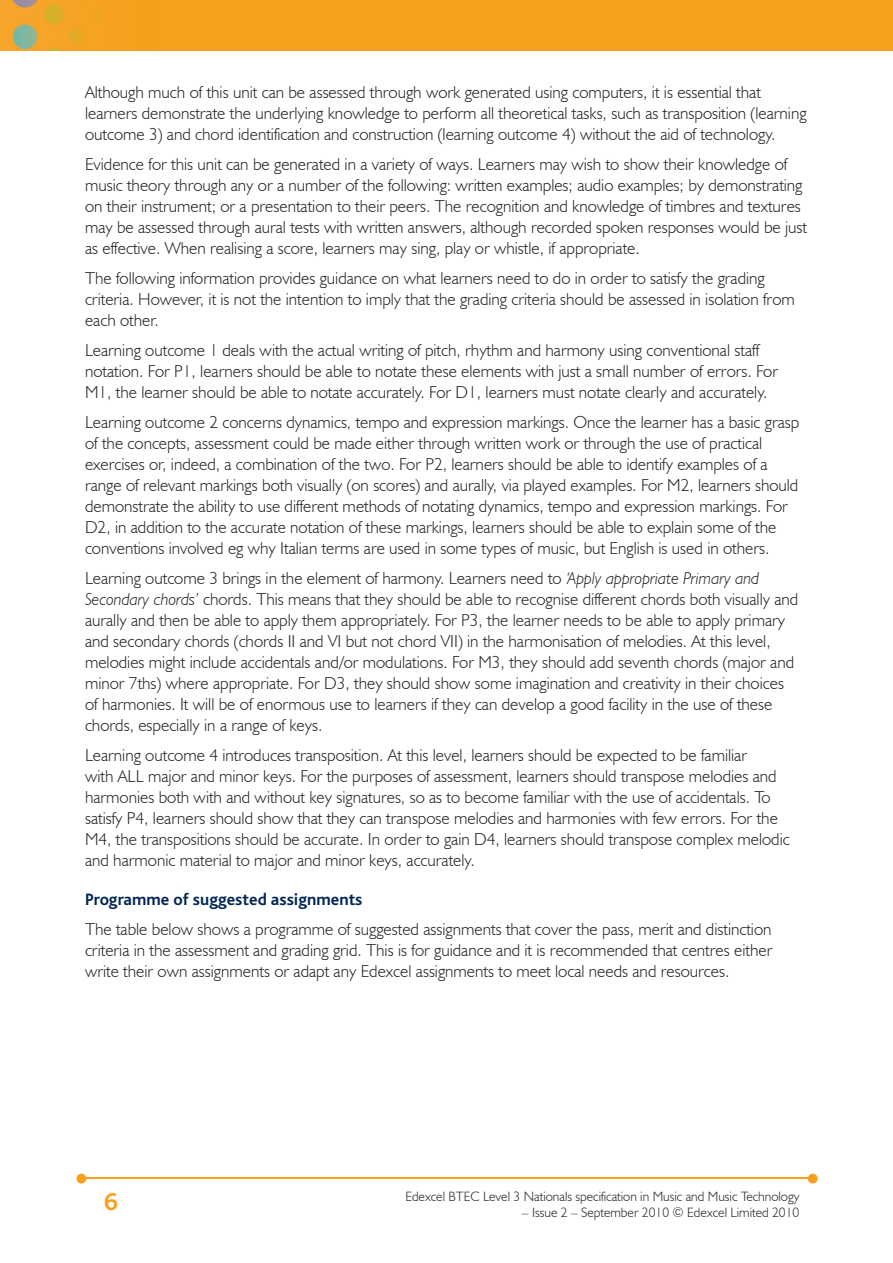
<style>
.page{position:relative;width:893px;height:1263px;background:#fff}
.page>*{position:absolute;margin:0;border:0;box-sizing:border-box;transform-origin:0 0}
.t1{font:700 25.5px "Bliss";color:#f6a01b}
.t2{font:300 17.25px/21px "Humanist 521 BT";color:#231f20}
.t3{font:700 17.25px "Bliss";color:#002556}
.t4{font:300 13.5px "Humanist 521 BT";color:#231f20}
.s1{font-style:italic}
</style>
<div class="page">
<img style="left:0;top:0;width:893px;height:51px">
<hr style="left:82px;top:1178px;width:728px;height:1px;background:#f6a01b">
<svg style="left:808px;top:1174px;width:10px;height:9px"></svg>
<svg style="left:77px;top:1174px;width:9px;height:9px"></svg>
<p class="t2" style="left:85px;top:81px;width:723px">Although much of this unit can be assessed through work generated using computers, it is essential that learners demonstrate the underlying knowledge to perform all theoretical tasks, such as transposition (learning outcome 3) and chord identification and construction (learning outcome 4) without the aid of technology.</p>
<p class="t2" style="left:85px;top:153px;width:724px">Evidence for this unit can be generated in a variety of ways. Learners may wish to show their knowledge of music theory through any or a number of the following: written examples; audio examples; by demonstrating on their instrument; or a presentation to their peers. The recognition and knowledge of timbres and textures may be assessed through aural tests with written answers, although recorded spoken responses would be just as effective. When realising a score, learners may sing, play or whistle, if appropriate.</p>
<p class="t2" style="left:85px;top:267px;width:711px">The following information provides guidance on what learners need to do in order to satisfy the grading criteria. However, it is not the intention to imply that the grading criteria should be assessed in isolation from each other.</p>
<p class="t2" style="left:85px;top:339px;width:695px">Learning outcome 1 deals with the actual writing of pitch, rhythm and harmony using conventional staff notation. For P1, learners should be able to notate these elements with just a small number of errors. For<br>M1, the learner should be able to notate accurately. For D1, learners must notate clearly and accurately.</p>
<p class="t2" style="left:85px;top:411px;width:716px">Learning outcome 2 concerns dynamics, tempo and expression markings. Once the learner has a basic grasp of the concepts, assessment could be made either through written work or through the use of practical exercises or, indeed, a combination of the two. For P2, learners should be able to identify examples of a range of relevant markings both visually (on scores) and aurally, via played examples. For M2, learners should demonstrate the ability to use different methods of notating dynamics, tempo and expression markings. For D2, in addition to the accurate notation of these markings, learners should be able to explain some of the conventions involved eg why Italian terms are used in some types of music, but English is used in others.</p>
<p class="t2" style="left:85px;top:567px;width:715px">Learning outcome 3 brings in the element of harmony. Learners need to <span class="s1">‘Apply appropriate Primary and Secondary chords’</span> chords. This means that they should be able to recognise different chords both visually and aurally and then be able to apply them appropriately. For P3, the learner needs to be able to apply primary and secondary chords (chords II and VI but not chord VII) in the harmonisation of melodies. At this level, melodies might include accidentals and/or modulations. For M3, they should add seventh chords (major and minor 7ths) where appropriate. For D3, they should show some imagination and creativity in their choices of harmonies. It will be of enormous use to learners if they can develop a good facility in the use of these chords, especially in a range of keys.</p>
<p class="t2" style="left:85px;top:744px;width:706px">Learning outcome 4 introduces transposition. At this level, learners should be expected to be familiar<br>with ALL major and minor keys. For the purposes of assessment, learners should transpose melodies and harmonies both with and without key signatures, so as to become familiar with the use of accidentals. To satisfy P4, learners should show that they can transpose melodies and harmonies with few errors. For the M4, the transpositions should be accurate. In order to gain D4, learners should transpose complex melodic and harmonic material to major and minor keys, accurately.</p>
<p class="t3" style="left:85px;top:891px;width:279px">Programme of suggested assignments</p>
<p class="t2" style="left:85px;top:918px;width:689px;text-align:justify">The table below shows a programme of suggested assignments that cover the pass, merit and distinction criteria in the assessment and grading grid. This is for guidance and it is recommended that centres either write their own assignments or adapt any Edexcel assignments to meet local needs and resources.</p>
<h1 class="t1" style="left:104px;top:1189px;width:15px">6</h1>
<p class="t4" style="left:405px;top:1188px;width:396px">Edexcel BTEC Level 3 Nationals specification in Music and Music Technology</p>
<p class="t4" style="left:522px;top:1204px;width:279px">– Issue 2 – September 2010 © Edexcel Limited 2010</p>
</div>
